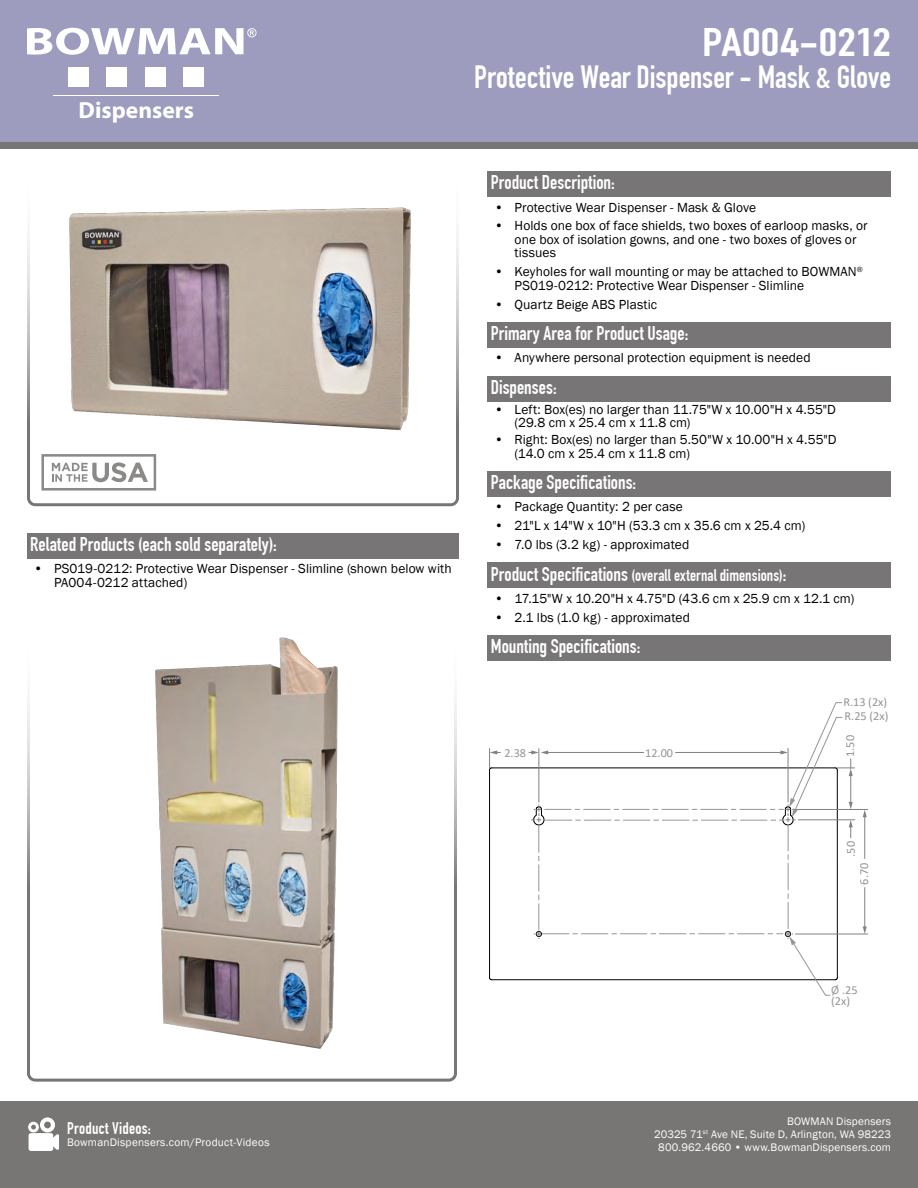
<style>
.page{position:relative;width:918px;height:1188px;background:#fff}
.page>*{position:absolute;margin:0;border:0;box-sizing:border-box;transform-origin:0 0}
.t1{font:700 39px "DIN Condensed";letter-spacing:.005em;color:#fff;scale:1.28 1}
.t2{font:700 31.5px "DIN Condensed";color:#fff}
.t3{font:700 23.4px "Myriad Pro";color:#fff}
.t4{font:700 19.5px "DIN Condensed";color:#fff}
.t5{font:700 16.5px "DIN Condensed";letter-spacing:.005em;color:#fff}
.t6{font:13.5px/13.5px "Franklin Gothic";letter-spacing:.005em;color:#000}
.t7{font:12.3px/11.1px "Calibri";color:#939598}
.t8{font:11.25px/12.8px "Franklin Gothic";letter-spacing:.015em;color:#fff;text-align:right}
.s1{font-size:19.5px}
</style>
<div class="page">
<div style="left:0;top:1101px;width:918px;height:87px;background:#787675"></div>
<div style="left:0;top:0;width:918px;height:148px;background:#787675"></div>
<div style="left:0;top:0;width:918px;height:142px;background:#9d9cbe"></div>
<div style="left:27px;top:626px;width:430px;height:456px;border:3px solid #777575;border-radius:7px"></div>
<div style="left:27px;top:162px;width:432px;height:344px;border:3px solid #777575;border-radius:7px"></div>
<hr style="left:54px;top:95px;width:165px;height:1px;background:#fff">
<div style="left:68px;top:67px;width:21px;height:20px;background:#fff"></div>
<div style="left:107px;top:67px;width:20px;height:20px;background:#fff"></div>
<div style="left:145px;top:67px;width:21px;height:20px;background:#fff"></div>
<div style="left:184px;top:67px;width:20px;height:20px;background:#fff"></div>
<svg style="left:27px;top:28px;width:229px;height:27px"></svg>
<svg style="left:28px;top:1117px;width:31px;height:34px"></svg>
<div style="left:488px;top:171px;width:403px;height:26px;background:#777575"></div>
<div style="left:488px;top:322px;width:403px;height:26px;background:#777575"></div>
<div style="left:488px;top:376px;width:403px;height:26px;background:#777575"></div>
<div style="left:488px;top:471px;width:403px;height:26px;background:#777575"></div>
<div style="left:488px;top:562px;width:403px;height:26px;background:#777575"></div>
<div style="left:488px;top:635px;width:403px;height:26px;background:#777575"></div>
<div style="left:27px;top:533px;width:432px;height:26px;background:#777575"></div>
<hr style="left:492px;top:767px;width:343px;height:1px;background:#000">
<hr style="left:489px;top:770px;width:1px;height:208px;background:#000">
<hr style="left:492px;top:979px;width:343px;height:1px;background:#000">
<hr style="left:795px;top:809px;width:73px;height:1px;background:#808285">
<svg style="left:489px;top:749px;width:11px;height:22px"></svg>
<hr style="left:795px;top:934px;width:73px;height:1px;background:#808285">
<hr style="left:864px;top:888px;width:1px;height:40px;background:#808285">
<svg style="left:863px;top:926px;width:4px;height:8px"></svg>
<hr style="left:864px;top:816px;width:1px;height:43px;background:#808285">
<svg style="left:863px;top:810px;width:4px;height:7px"></svg>
<svg style="left:529px;top:702px;width:326px;height:294px"></svg>
<img style="left:69px;top:207px;width:342px;height:224px">
<svg style="left:41px;top:454px;width:115px;height:37px"></svg>
<img style="left:124px;top:626px;width:237px;height:423px">
<h3 class="t3" style="left:79px;top:95px;width:117px">Dispensers</h3>
<h3 class="t4" style="left:30px;top:533px;width:248px">Related Products (each sold separately):</h3>
<p class="t6" style="left:54px;top:562px;width:399px;text-indent:-20px">• PS019-0212: Protective Wear Dispenser - Slimline (shown below with<br>PA004-0212 attached)</p>
<h1 class="t1" style="left:702px;top:20px;width:149px">PA004-0212</h1>
<h2 class="t2" style="left:474px;top:58px;width:418px">Protective Wear Dispenser - Mask &amp; Glove</h2>
<h3 class="t4" style="left:491px;top:171px;width:125px">Product Description:</h3>
<p class="t6" style="left:494px;top:201px;width:263px">• Protective Wear Dispenser - Mask &amp; Glove</p>
<p class="t6" style="left:515px;top:219px;width:355px;text-indent:-20px">• Holds one box of face shields, two boxes of earloop masks, or one box of isolation gowns, and one - two boxes of gloves or tissues</p>
<p class="t6" style="left:515px;top:265px;width:350px;text-indent:-20px">• Keyholes for wall mounting or may be attached to BOWMAN<sup>®<br></sup>PS019-0212: Protective Wear Dispenser - Slimline</p>
<p class="t6" style="left:494px;top:298px;width:164px">• Quartz Beige ABS Plastic</p>
<h3 class="t4" style="left:491px;top:322px;width:199px">Primary Area for Product Usage:</h3>
<p class="t6" style="left:494px;top:351px;width:318px">• Anywhere personal protection equipment is needed</p>
<h3 class="t4" style="left:491px;top:376px;width:67px">Dispenses:</h3>
<p class="t6" style="left:515px;top:403px;width:323px;text-indent:-20px">• Left: Box(es) no larger than 11.75"W x 10.00"H x 4.55"D (29.8 cm x 25.4 cm x 11.8 cm)</p>
<p class="t6" style="left:515px;top:433px;width:323px;text-indent:-20px">• Right: Box(es) no larger than 5.50"W x 10.00"H x 4.55"D (14.0 cm x 25.4 cm x 11.8 cm)</p>
<h3 class="t4" style="left:491px;top:471px;width:147px">Package Specifications:</h3>
<p class="t6" style="left:494px;top:500px;width:190px">• Package Quantity: 2 per case</p>
<p class="t6" style="left:494px;top:519px;width:312px">• 21"L x 14"W x 10"H (53.3 cm x 35.6 cm x 25.4 cm)</p>
<p class="t6" style="left:494px;top:538px;width:197px">• 7.0 lbs (3.2 kg) - approximated</p>
<p class="t5" style="left:491px;top:565px;width:297px"><span class="s1">Product Specifications</span> (overall external dimensions)<span class="s1">:</span></p>
<p class="t6" style="left:494px;top:592px;width:362px">• 17.15"W x 10.20"H x 4.75"D (43.6 cm x 25.9 cm x 12.1 cm)</p>
<p class="t6" style="left:494px;top:611px;width:197px">• 2.1 lbs (1.0 kg) - approximated</p>
<h3 class="t4" style="left:491px;top:635px;width:151px">Mounting Specifications:</h3>
<p class="t7" style="left:504px;top:747px;width:23px">2.38</p>
<p class="t7" style="left:645px;top:747px;width:29px">12.00</p>
<p class="t7" style="left:843px;top:694px;width:47px;line-height:14.1px">R.13 (2x)<br>R.25 (2x)</p>
<p class="t7" style="left:844px;top:757px;width:23px;rotate:-90deg">1.50</p>
<p class="t7" style="left:845px;top:857px;width:17px;rotate:-90deg">.50</p>
<p class="t7" style="left:858px;top:885px;width:23px;rotate:-90deg">6.70</p>
<p class="t7" style="left:831px;top:984px;width:28px">Ø .25 (2x)</p>
<p class="t5" style="left:67px;top:1118px;width:85px">Product Videos:</p>
<p class="t8" style="left:67px;top:1136px;width:204px">BowmanDispensers.com/Product-Videos</p>
<p class="t8" style="left:654px;top:1116px;width:238px">BOWMAN Dispensers<br>20325 71<sup>st</sup> Ave NE, Suite D, Arlington, WA 98223<br>800.962.4660 • www.BowmanDispensers.com</p>
</div>
